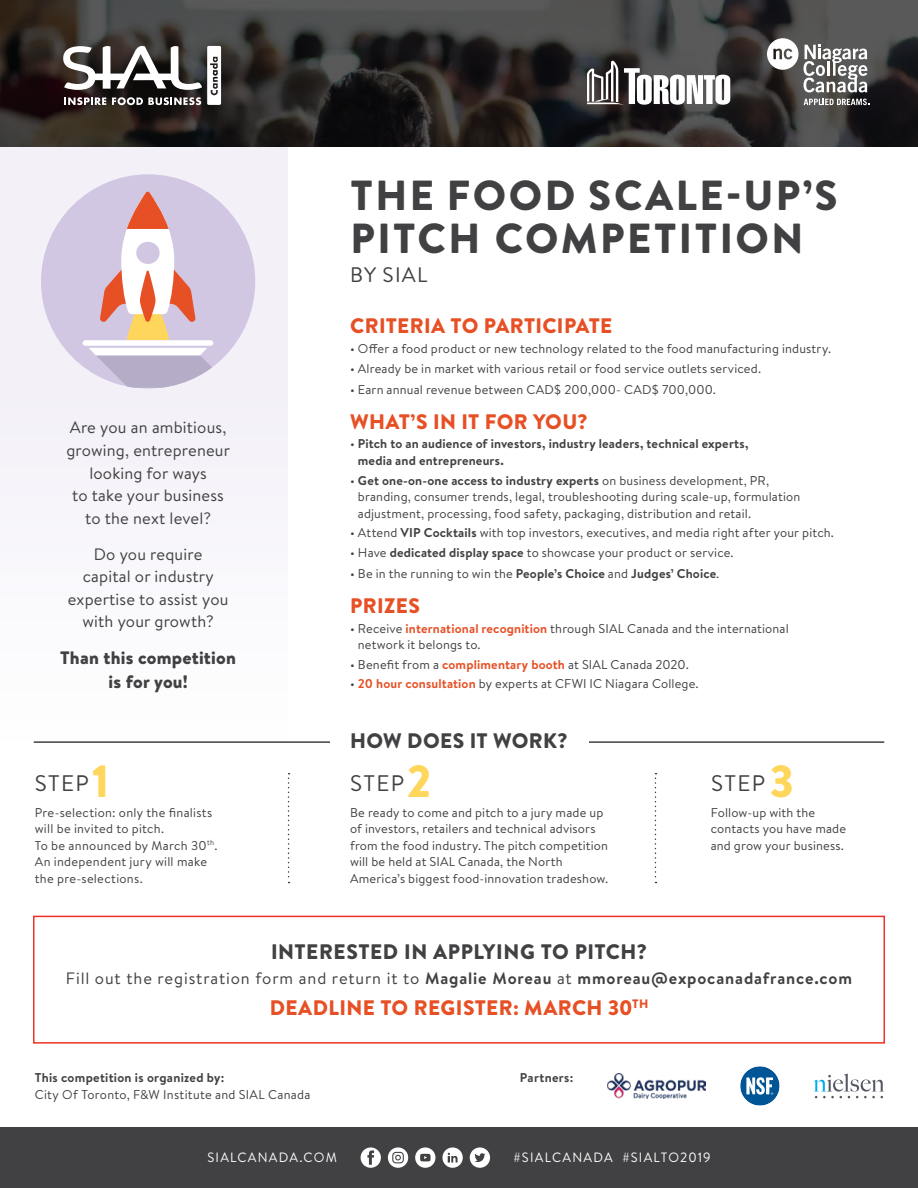
<style>
.page{position:relative;width:918px;height:1188px;background:#fff}
.page>*{position:absolute;margin:0;border:0;box-sizing:border-box;transform-origin:0 0}
.t1{font:900 45px "Brandon Text";color:#ffd65c}
.t2{font:900 42px/43.5px "Brandon Text";letter-spacing:.06em;color:#414042}
.t3{font:22.5px "Brandon Text";letter-spacing:.06em;color:#414042}
.t4{font:900 21px "Brandon Text";letter-spacing:.015em;color:#e75025}
.t5{font:900 21px "Brandon Text";letter-spacing:.02em;color:#414042}
.t6{font:21px "Brandon Text";letter-spacing:.06em;color:#414042}
.t7{font:900 18px/24px "Brandon Text";letter-spacing:.01em;color:#414042;text-align:center}
.t8{font:16.5px/22.5px "Brandon Text";letter-spacing:.01em;color:#414042;text-align:center}
.t9{font:16.5px "Brandon Text";letter-spacing:.05em;color:#414042}
.t10{font:13.5px "Brandon Text";letter-spacing:.1em;color:#fff;scale:.96 1}
.t11{font:12.75px/16.5px "Brandon Text";letter-spacing:.015em;color:#414042}
.t12{font:700 12.75px/16.5px "Brandon Text";letter-spacing:.015em;color:#414042}
.s1{font-weight:400}
.s2{font-weight:700}
.s3{font-weight:700;color:#e75025}
.s4{font-weight:900;font-size:45px;color:#ffd65c}
</style>
<div class="page">
<img style="left:0;top:0;width:918px;height:147px">
<div style="left:0;top:147px;width:288px;height:594px;background:#f3f0f8"></div>
<hr style="left:34px;top:741px;width:850px;height:2px;background:#414042">
<svg style="left:288px;top:773px;width:2px;height:110px"></svg>
<svg style="left:655px;top:773px;width:1px;height:110px"></svg>
<div style="left:330px;top:733px;width:258px;height:15px;background:#fff"></div>
<svg style="left:814px;top:1074px;width:70px;height:24px"></svg>
<img style="left:607px;top:1074px;width:99px;height:24px">
<svg style="left:740px;top:1066px;width:40px;height:40px"></svg>
<div style="left:33px;top:916px;width:852px;height:128px;border:2px solid #ee3127"></div>
<svg style="left:63px;top:46px;width:158px;height:59px"></svg>
<svg style="left:587px;top:61px;width:143px;height:44px"></svg>
<svg style="left:767px;top:38px;width:100px;height:54px"></svg>
<svg style="left:804px;top:99px;width:65px;height:6px"></svg>
<div style="left:0;top:1127px;width:918px;height:61px;background:#414042"></div>
<svg style="left:361px;top:1147px;width:20px;height:21px"></svg>
<svg style="left:415px;top:1147px;width:20px;height:21px"></svg>
<svg style="left:470px;top:1147px;width:20px;height:21px"></svg>
<svg style="left:442px;top:1147px;width:21px;height:21px"></svg>
<svg style="left:388px;top:1147px;width:20px;height:21px"></svg>
<div style="left:41px;top:174px;width:214px;height:215px;background:#d1c7e3;border-radius:50%"></div>
<svg style="left:100px;top:191px;width:96px;height:149px"></svg>
<div style="left:83px;top:340px;width:130px;height:6px;background:#fff;border-radius:3px"></div>
<svg style="left:89px;top:348px;width:133px;height:40px"></svg>
<p class="t8" style="left:66px;top:416px;width:165px">Are you an ambitious, growing, entrepreneur looking for ways<br>to take your business to the next level?</p>
<p class="t8" style="left:68px;top:542px;width:162px">Do you require<br>capital or industry expertise to assist you with your growth?</p>
<h3 class="t7" style="left:60px;top:646px;width:177px">Than this competition is for you!</h3>
<h2 class="t2" style="left:350px;top:173px;width:489px">THE FOOD SCALE-UP’S<br>PITCH COMPETITION</h2>
<h3 class="t6" style="left:350px;top:260px;width:79px">BY SIAL</h3>
<h3 class="t4" style="left:350px;top:311px;width:264px">CRITERIA TO PARTICIPATE</h3>
<p class="t11" style="left:350px;top:340px;width:483px">• Offer a food product or new technology related to the food manufacturing industry.</p>
<p class="t11" style="left:350px;top:360px;width:413px">• Already be in market with various retail or food service outlets serviced.</p>
<p class="t11" style="left:350px;top:381px;width:367px">• Earn annual revenue between CAD$ 200,000- CAD$ 700,000.</p>
<h3 class="t4" style="left:350px;top:406px;width:239px">WHAT’S IN IT FOR YOU?</h3>
<p class="t12" style="left:358px;top:435px;width:392px;text-indent:-8px"><span class="s1">•</span> Pitch to an audience of investors, industry leaders, technical experts, media and entrepreneurs.</p>
<p class="t11" style="left:358px;top:471px;width:444px;text-indent:-8px">• <span class="s2">Get one-on-one access to industry experts</span> on business development, PR, branding, consumer trends, legal, troubleshooting during scale-up, formulation adjustment, processing, food safety, packaging, distribution and retail.</p>
<p class="t11" style="left:350px;top:524px;width:485px">• Attend <span class="s2">VIP Cocktails</span> with top investors, executives, and media right after your pitch.</p>
<p class="t11" style="left:350px;top:544px;width:385px">• Have <span class="s2">dedicated display space</span> to showcase your product or service.</p>
<p class="t11" style="left:350px;top:565px;width:371px">• Be in the running to win the <span class="s2">People’s Choice</span> and <span class="s2">Judges’ Choice</span>.</p>
<h3 class="t4" style="left:350px;top:591px;width:71px">PRIZES</h3>
<p class="t11" style="left:358px;top:619px;width:432px;text-indent:-8px">• Receive <span class="s3">international recognition</span> through SIAL Canada and the international network it belongs to.</p>
<p class="t11" style="left:350px;top:656px;width:340px">• Benefit from a <span class="s3">complimentary booth</span> at SIAL Canada 2020.</p>
<p class="t11" style="left:350px;top:675px;width:350px">• <span class="s3">20 hour consultation</span> by experts at CFWI IC Niagara College.</p>
<h3 class="t5" style="left:350px;top:726px;width:219px">HOW DOES IT WORK?</h3>
<h3 class="t3" style="left:35px;top:768px;width:76px">STEP<span class="s4">1</span></h3>
<h1 class="t1" style="left:407px;top:750px;width:26px">2</h1>
<h1 class="t1" style="left:769px;top:750px;width:26px">3</h1>
<p class="t11" style="left:35px;top:804px;width:184px">Pre-selection: only the finalists will be invited to pitch.<br>To be announced by March 30<sup>th</sup>.<br>An independent jury will make the pre-selections.</p>
<h3 class="t3" style="left:350px;top:768px;width:55px">STEP</h3>
<p class="t11" style="left:350px;top:804px;width:260px">Be ready to come and pitch to a jury made up of investors, retailers and technical advisors from the food industry. The pitch competition will be held at SIAL Canada, the North America’s biggest food-innovation tradeshow.</p>
<h3 class="t3" style="left:711px;top:768px;width:55px">STEP</h3>
<p class="t11" style="left:711px;top:804px;width:137px">Follow-up with the contacts you have made and grow your business.</p>
<h3 class="t5" style="left:271px;top:937px;width:378px">INTERESTED IN APPLYING TO PITCH?</h3>
<p class="t9" style="left:66px;top:967px;width:788px">Fill out the registration form and return it to <span class="s2">Magalie Moreau</span> at <span class="s2">mmoreau@expocanadafrance.com</span></p>
<h3 class="t4" style="left:270px;top:993px;width:380px">DEADLINE TO REGISTER: MARCH 30<sup>TH</sup></h3>
<p class="t12" style="left:35px;top:1069px;width:191px">This competition is organized by:</p>
<p class="t12" style="left:520px;top:1069px;width:55px">Partners:</p>
<p class="t11" style="left:35px;top:1086px;width:277px">City Of Toronto, F&amp;W Institute and SIAL Canada</p>
<p class="t10" style="left:207px;top:1148px;width:136px">SIALCANADA.COM</p>
<p class="t10" style="left:514px;top:1148px;width:207px">#SIALCANADA #SIALTO2019</p>
</div>
